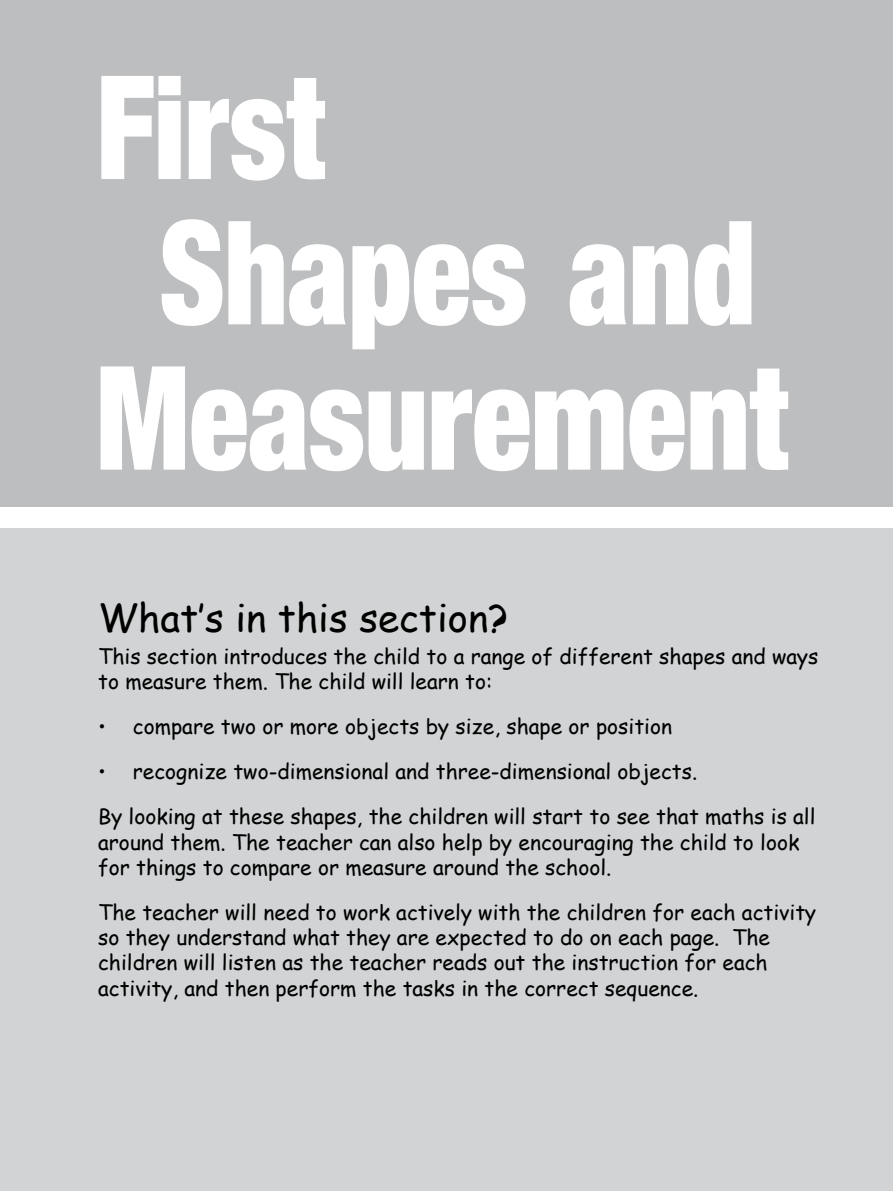
<style>
.page{position:relative;width:893px;height:1191px;background:#fff}
.page>*{position:absolute;margin:0;border:0;box-sizing:border-box;transform-origin:0 0}
.t1{font:900 condensed 144.38px "Helvetica Neue";letter-spacing:-.005em;color:#fff;scale:.85 1}
.t2{font:38.5px "Comic Sans MS";color:#000}
.t3{font:21px/25.2px "Comic Sans MS";color:#000}
</style>
<div class="page">
<div style="left:0;top:528px;width:893px;height:663px;background:#d1d3d4"></div>
<div style="left:0;top:0;width:893px;height:506px;background:#bcbec0"></div>
<h1 class="t1" style="left:96px;top:39px;width:271px">First</h1>
<h1 class="t1" style="left:159px;top:184px;width:704px">Shapes and</h1>
<h1 class="t1" style="left:96px;top:329px;width:816px">Measurement</h1>
<h2 class="t2" style="left:98px;top:589px;width:412px">What’s in this section?</h2>
<p class="t3" style="left:98px;top:643px;width:722px">This section introduces the child to a range of different shapes and ways to measure them. The child will learn to:</p>
<p class="t3" style="left:98px;top:713px;width:576px">• compare two or more objects by size, shape or position</p>
<p class="t3" style="left:98px;top:748px;width:719px;line-height:45px">• recognize two-dimensional and three-dimensional objects.<br>By looking at these shapes, the children will start to see that maths is all</p>
<p class="t3" style="left:98px;top:828px;width:703px">around them. The teacher can also help by encouraging the child to look for things to compare or measure around the school.</p>
<p class="t3" style="left:98px;top:899px;width:720px">The teacher will need to work actively with the children for each activity so they understand what they are expected to do on each page. The children will listen as the teacher reads out the instruction for each activity, and then perform the tasks in the correct sequence.</p>
</div>
